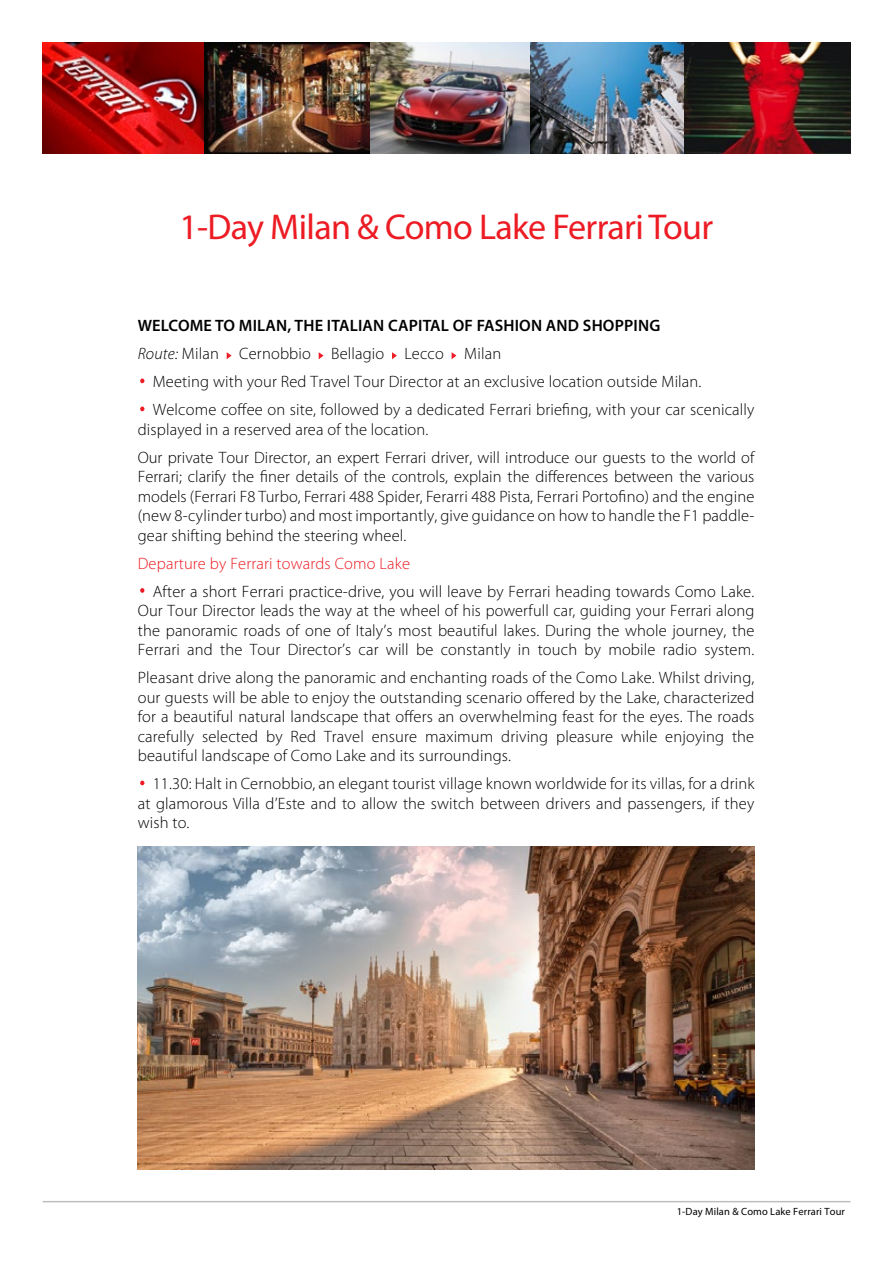
<style>
.page{position:relative;width:893px;height:1263px;background:#fff}
.page>*{position:absolute;margin:0;border:0;box-sizing:border-box;transform-origin:0 0}
.t1{font:300 52.5px "Myriad Pro";color:#ed1b23}
.t2{font:36px "Myriad Pro";letter-spacing:-.02em;color:#ed1b23}
.t3{font:300 16.5px/19.5px "Myriad Pro";letter-spacing:.01em;color:#000;text-align:justify}
.t4{font:600 16.5px/28px "Myriad Pro";letter-spacing:.01em;color:#000}
.t5{font:300 16.5px "Myriad Pro";letter-spacing:.01em;color:#ed1b23}
.t6{font:10.5px "Myriad Pro";letter-spacing:.01em;color:#000}
.s1{font-weight:300;font-style:italic}
.s2{font-weight:300}
</style>
<div class="page">
<hr style="left:43px;top:1201px;width:807px;height:1px;background:#bcbec0">
<svg style="left:227px;top:352px;width:5px;height:7px"></svg>
<svg style="left:319px;top:352px;width:5px;height:7px"></svg>
<svg style="left:392px;top:352px;width:5px;height:7px"></svg>
<svg style="left:452px;top:352px;width:4px;height:7px"></svg>
<img style="left:138px;top:846px;width:617px;height:323px">
<img style="left:529px;top:43px;width:156px;height:110px">
<img style="left:43px;top:43px;width:161px;height:110px">
<img style="left:370px;top:43px;width:159px;height:110px">
<img style="left:204px;top:43px;width:166px;height:110px">
<img style="left:685px;top:43px;width:165px;height:110px">
<h2 class="t2" style="left:179px;top:204px;width:535px">1-Day Milan &amp; Como Lake Ferrari Tour</h2>
<p class="t4" style="left:138px;top:311px;width:524px">WELCOME TO MILAN, THE ITALIAN CAPITAL OF FASHION AND SHOPPING<br><span class="s1">Route:</span> <span class="s2">Milan Cernobbio Bellagio Lecco Milan</span></p>
<h1 class="t1" style="left:138px;top:348px;width:11px">·</h1>
<p class="t3" style="left:153px;top:372px;width:550px">Meeting with your Red Travel Tour Director at an exclusive location outside Milan.</p>
<h1 class="t1" style="left:138px;top:376px;width:11px">·</h1>
<p class="t3" style="left:138px;top:400px;width:618px;text-indent:15px">Welcome coffee on site, followed by a dedicated Ferrari briefing, with your car scenically displayed in a reserved area of the location.</p>
<p class="t3" style="left:138px;top:448px;width:618px">Our private Tour Director, an expert Ferrari driver, will introduce our guests to the world of Ferrari; clarify the finer details of the controls, explain the differences between the various models (Ferrari F8 Turbo, Ferrari 488 Spider, Ferarri 488 Pista, Ferrari Portofino) and the engine (new 8-cylinder turbo) and most importantly, give guidance on how to handle the F1 paddle&shy;gear shifting behind the steering wheel.</p>
<p class="t5" style="left:138px;top:554px;width:274px">Departure by Ferrari towards Como Lake</p>
<h1 class="t1" style="left:138px;top:558px;width:11px">·</h1>
<p class="t3" style="left:138px;top:582px;width:618px;text-indent:15px">After a short Ferrari practice-drive, you will leave by Ferrari heading towards Como Lake.<br>Our Tour Director leads the way at the wheel of his powerfull car, guiding your Ferrari along the panoramic roads of one of Italy’s most beautiful lakes. During the whole journey, the Ferrari and the Tour Director’s car will be constantly in touch by mobile radio system.</p>
<p class="t3" style="left:138px;top:668px;width:618px">Pleasant drive along the panoramic and enchanting roads of the Como Lake. Whilst driving, our guests will be able to enjoy the outstanding scenario offered by the Lake, characterized for a beautiful natural landscape that offers an overwhelming feast for the eyes. The roads carefully selected by Red Travel ensure maximum driving pleasure while enjoying the beautiful landscape of Como Lake and its surroundings.</p>
<h1 class="t1" style="left:138px;top:750px;width:11px">·</h1>
<p class="t3" style="left:138px;top:774px;width:618px;text-indent:15px">11.30: Halt in Cernobbio, an elegant tourist village known worldwide for its villas, for a drink at glamorous Villa d’Este and to allow the switch between drivers and passengers, if they wish to.</p>
<p class="t6" style="left:677px;top:1205px;width:170px">1-Day Milan &amp; Como Lake Ferrari Tour</p>
</div>
